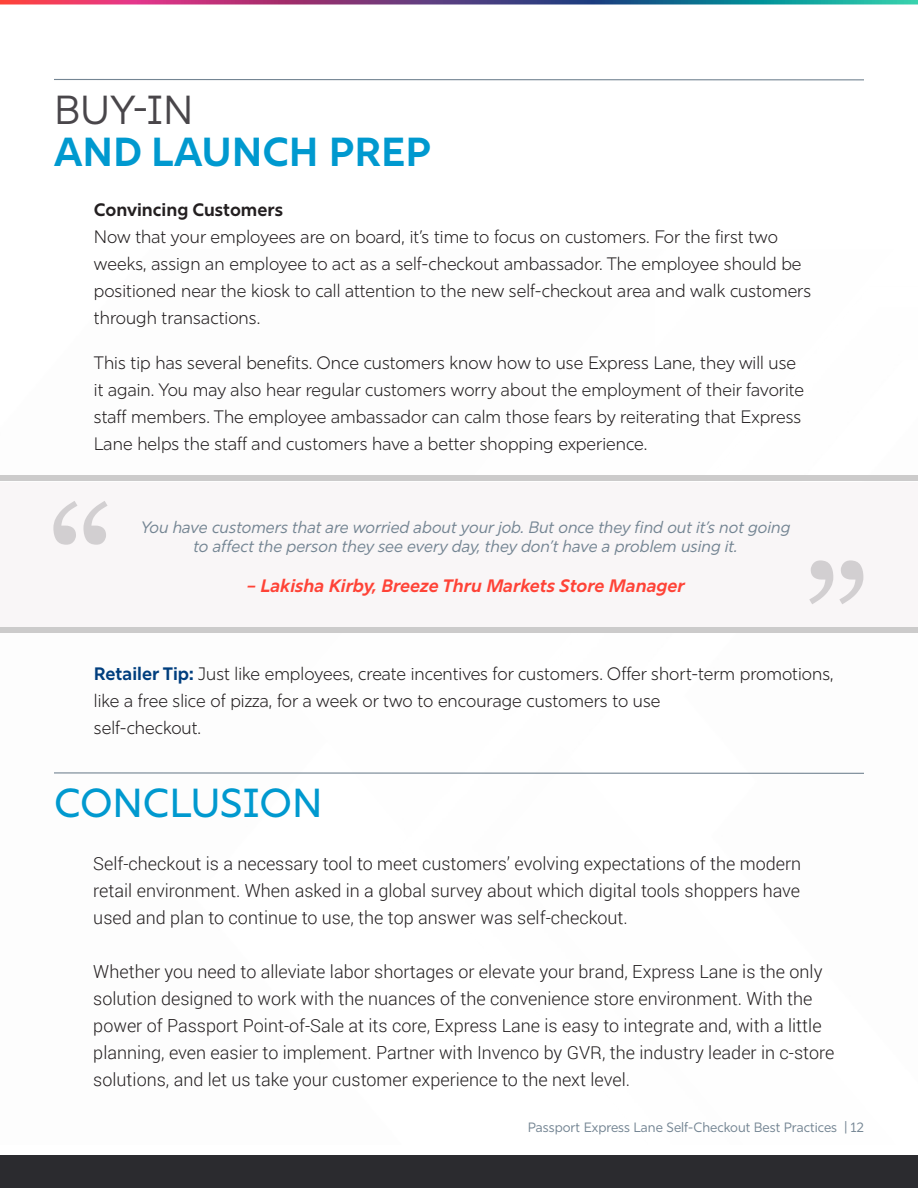
<style>
.page{position:relative;width:918px;height:1188px;background:#fff}
.page>*{position:absolute;margin:0;border:0;box-sizing:border-box;transform-origin:0 0}
.t1{font:700 40.5px "Rig Sans";color:#0099cf}
.t2{font:500 40.5px "Rig Sans";color:#0099cf}
.t3{font:40.5px "Rig Sans";color:#49464a}
.t4{font:300 18px/27px "Rig Sans";color:#231f20}
.t5{font:300 18px/27px "Roboto";color:#231f20;text-align:justify}
.t6{font:italic 700 18px "Rig Sans";color:#ff4337}
.t7{font:700 18px "Rig Sans";color:#231f20}
.t8{font:italic 16.5px/19.8px "Rig Sans";color:#748593;text-align:center}
.t9{font:13.5px "Rig Sans";color:#748593}
.s1{font-weight:700;color:#003e7e}
</style>
<div class="page">
<div style="left:0;top:1155px;width:918px;height:33px;background:#2b2b2f"></div>
<svg style="left:0;top:0;width:918px;height:4px;background:#6a5581"></svg>
<hr style="left:54px;top:79px;width:810px;height:1px;background:#748593">
<hr style="left:54px;top:772px;width:810px;height:2px;background:#748593">
<div style="left:0;top:482px;width:918px;height:145px;background:#f9f6f7"></div>
<svg style="left:53px;top:501px;width:55px;height:44px"></svg>
<svg style="left:809px;top:560px;width:54px;height:44px"></svg>
<div style="left:0;top:476px;width:918px;height:5px;background:#cccbcb"></div>
<div style="left:0;top:627px;width:918px;height:6px;background:#cccbcb"></div>
<p class="t3" style="left:54px;top:86px;width:141px">BUY-IN</p>
<p class="t1" style="left:54px;top:128px;width:379px">AND LAUNCH PREP</p>
<p class="t7" style="left:94px;top:199px;width:191px">Convincing Customers</p>
<p class="t4" style="left:94px;top:224px;width:719px">Now that your employees are on board, it’s time to focus on customers. For the first two weeks, assign an employee to act as a self-checkout ambassador. The employee should be positioned near the kiosk to call attention to the new self-checkout area and walk customers through transactions.</p>
<p class="t4" style="left:94px;top:350px;width:712px">This tip has several benefits. Once customers know how to use Express Lane, they will use it again. You may also hear regular customers worry about the employment of their favorite staff members. The employee ambassador can calm those fears by reiterating that Express Lane helps the staff and customers have a better shopping experience.</p>
<p class="t8" style="left:141px;top:517px;width:651px">You have customers that are worried about your job. But once they find out it’s not going to affect the person they see every day, they don’t have a problem using it.</p>
<p class="t6" style="left:247px;top:575px;width:439px">– Lakisha Kirby, Breeze Thru Markets Store Manager</p>
<p class="t4" style="left:94px;top:660px;width:741px"><span class="s1">Retailer Tip:</span> Just like employees, create incentives for customers. Offer short-term promotions, like a free slice of pizza, for a week or two to encourage customers to use<br>self-checkout.</p>
<p class="t2" style="left:54px;top:779px;width:270px">CONCLUSION</p>
<p class="t5" style="left:93px;top:850px;width:709px">Self-checkout is a necessary tool to meet customers’ evolving expectations of the modern retail environment. When asked in a global survey about which digital tools shoppers have used and plan to continue to use, the top answer was self-checkout.</p>
<p class="t5" style="left:93px;top:958px;width:742px;text-align:left">Whether you need to alleviate labor shortages or elevate your brand, Express Lane is the only solution designed to work with the nuances of the convenience store environment. With the power of Passport Point-of-Sale at its core, Express Lane is easy to integrate and, with a little planning, even easier to implement. Partner with Invenco by GVR, the industry leader in c-store solutions, and let us take your customer experience to the next level.</p>
<p class="t9" style="left:528px;top:1119px;width:338px">Passport Express Lane Self-Checkout Best Practices | 12</p>
</div>
